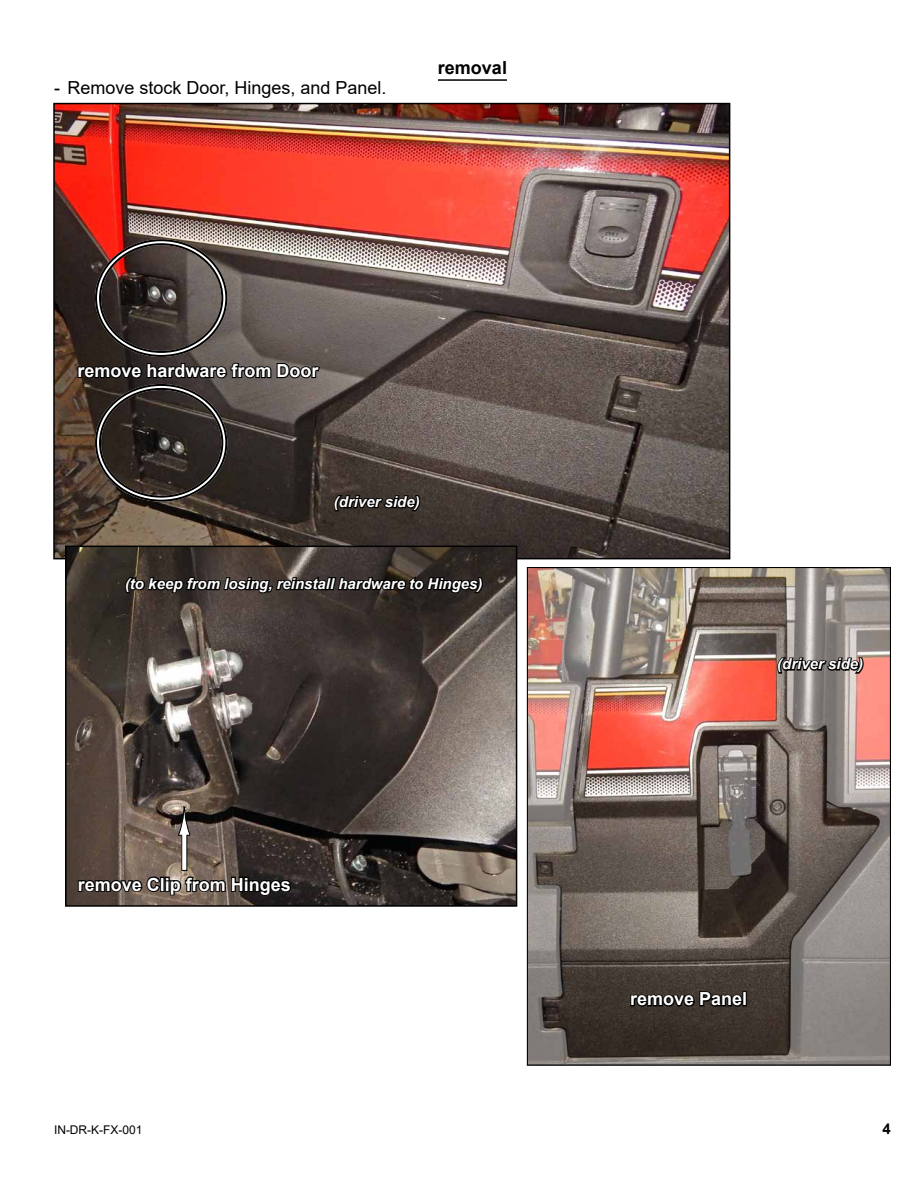
<style>
.page{position:relative;width:918px;height:1188px;background:#fff}
.page>*{position:absolute;margin:0;border:0;box-sizing:border-box;transform-origin:0 0}
.t1{font:700 18px "Arial";color:#fff}
.t2{font:18px "Arial";color:#000}
.t3{font:700 18px "Arial";color:#000}
.t4{font:italic 700 15px "Arial";color:#fff}
.t5{font:700 15px "Arial";color:#000}
.t6{font:12px "Arial";color:#000}
</style>
<div class="page">
<img style="left:56px;top:106px;width:671px;height:450px">
<svg style="left:332px;top:494px;width:90px;height:19px;background:#1e1a16"></svg>
<div style="left:95px;top:239px;width:132px;height:118px;border:6px solid #fff;border-radius:50%"></div>
<div style="left:95px;top:239px;width:132px;height:118px;border:2px solid #000;border-radius:50%"></div>
<div style="left:99px;top:243px;width:124px;height:110px;border:2px solid #000;border-radius:50%"></div>
<div style="left:95px;top:384px;width:132px;height:118px;border:6px solid #fff;border-radius:50%"></div>
<div style="left:95px;top:384px;width:132px;height:118px;border:2px solid #000;border-radius:50%"></div>
<div style="left:99px;top:388px;width:124px;height:110px;border:2px solid #000;border-radius:50%"></div>
<svg style="left:76px;top:358px;width:245px;height:24px;background:#302a27"></svg>
<img style="left:68px;top:549px;width:446px;height:355px">
<div style="left:65px;top:546px;width:452px;height:361px;border:2px solid #000"></div>
<svg style="left:77px;top:875px;width:216px;height:22px;background:#372f2a"></svg>
<div style="left:182px;top:835px;width:5px;height:35px;background:#fff"></div>
<div style="left:181px;top:835px;width:6px;height:36px;border:1px solid #000"></div>
<svg style="left:178px;top:808px;width:13px;height:28px"></svg>
<svg style="left:123px;top:564px;width:362px;height:32px;background:#2c2622"></svg>
<hr style="left:438px;top:79px;width:69px;height:2px;background:#000">
<img style="left:529px;top:569px;width:360px;height:495px">
<svg style="left:629px;top:986px;width:115px;height:24px;background:#27211d"></svg>
<div style="left:742px;top:991px;width:5px;height:15px;border:2px solid #000"></div>
<svg style="left:776px;top:656px;width:89px;height:19px;background:#4f4845"></svg>
<p class="t2" style="left:54px;top:75px;width:334px">- Remove stock Door, Hinges, and Panel.</p>
<p class="t3" style="left:438px;top:55px;width:71px">removal</p>
<p class="t1" style="left:77px;top:358px;width:243px">remove hardware from Door</p>
<p class="t4" style="left:334px;top:492px;width:87px">(driver side)</p>
<p class="t4" style="left:125px;top:574px;width:359px">(to keep from losing, reinstall hardware to Hinges)</p>
<p class="t1" style="left:78px;top:872px;width:215px">remove Clip from Hinges</p>
<p class="t4" style="left:777px;top:654px;width:87px">(driver side)</p>
<p class="t1" style="left:630px;top:986px;width:119px">remove Panel</p>
<p class="t6" style="left:54px;top:1122px;width:90px">IN-DR-K-FX-001</p>
<p class="t5" style="left:883px;top:1118px;width:10px">4</p>
</div>
